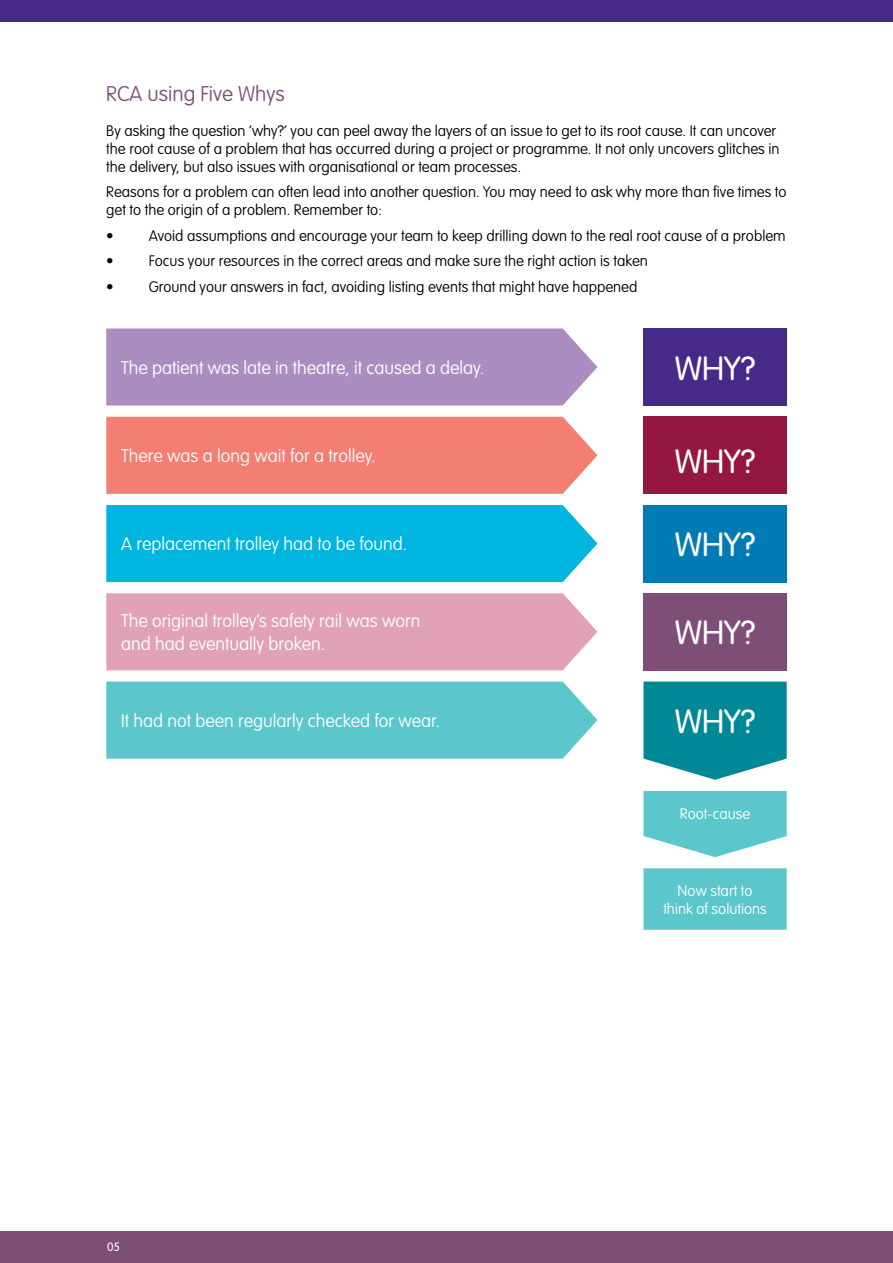
<style>
.page{position:relative;width:893px;height:1263px;background:#fff}
.page>*{position:absolute;margin:0;border:0;box-sizing:border-box;transform-origin:0 0}
.t1{font:300 33px "VAG Rounded";color:#fff}
.t2{font:100 21px "VAG Rounded";color:#7e4e78}
.t3{font:100 18px/22.5px "VAG Rounded";color:#fff}
.t4{font:100 15px/18px "VAG Rounded";color:#000}
.t5{font:100 15px/18px "VAG Rounded";color:#fff;text-align:center}
.t6{font:300 12px "VAG Rounded";color:#fff}
</style>
<div class="page">
<div style="left:0;top:0;width:893px;height:21px;background:#462a88"></div>
<div style="left:0;top:1231px;width:893px;height:32px;background:#7e4e78"></div>
<div style="left:106px;top:328px;width:491px;height:78px;background:#ab8dc2"></div>
<div style="left:106px;top:417px;width:491px;height:77px;background:#f47e72"></div>
<div style="left:106px;top:505px;width:491px;height:77px;background:#00b5df"></div>
<div style="left:106px;top:593px;width:491px;height:77px;background:#e0a2b4"></div>
<div style="left:106px;top:681px;width:491px;height:78px;background:#5bc6cc"></div>
<div style="left:643px;top:328px;width:144px;height:78px;background:#462a88"></div>
<div style="left:643px;top:417px;width:144px;height:77px;background:#951740"></div>
<div style="left:643px;top:505px;width:144px;height:77px;background:#007bb6"></div>
<div style="left:643px;top:593px;width:144px;height:77px;background:#7e4e78"></div>
<svg style="left:643px;top:681px;width:144px;height:99px;background:#1f96a2"></svg>
<svg style="left:643px;top:791px;width:144px;height:66px"></svg>
<div style="left:643px;top:868px;width:144px;height:62px;background:#5bc6cc"></div>
<h2 class="t2" style="left:106px;top:82px;width:180px">RCA using Five Whys</h2>
<p class="t4" style="left:106px;top:122px;width:675px">By asking the question ‘why?’ you can peel away the layers of an issue to get to its root cause. It can uncover the root cause of a problem that has occurred during a project or programme. It not only uncovers glitches in the delivery, but also issues with organisational or team processes.</p>
<p class="t4" style="left:106px;top:183px;width:682px">Reasons for a problem can often lead into another question. You may need to ask why more than five times to get to the origin of a problem. Remember to:</p>
<p class="t4" style="left:106px;top:227px;width:681px">• Avoid assumptions and encourage your team to keep drilling down to the real root cause of a problem</p>
<p class="t4" style="left:106px;top:252px;width:543px">• Focus your resources in the correct areas and make sure the right action is taken</p>
<p class="t4" style="left:106px;top:278px;width:533px">• Ground your answers in fact, avoiding listing events that might have happened</p>
<p class="t3" style="left:121px;top:357px;width:364px">The patient was late in theatre, it caused a delay.</p>
<p class="t3" style="left:121px;top:445px;width:256px">There was a long wait for a trolley.</p>
<p class="t3" style="left:121px;top:533px;width:287px">A replacement trolley had to be found.</p>
<p class="t3" style="left:121px;top:610px;width:301px">The original trolley’s safety rail was worn and had eventually broken.</p>
<p class="t3" style="left:121px;top:710px;width:320px">It had not been regularly checked for wear.</p>
<p class="t6" style="left:107px;top:1240px;width:14px">05</p>
<h1 class="t1" style="left:675px;top:349px;width:82px">WHY?</h1>
<h1 class="t1" style="left:675px;top:443px;width:82px">WHY?</h1>
<h1 class="t1" style="left:675px;top:526px;width:82px">WHY?</h1>
<h1 class="t1" style="left:675px;top:614px;width:82px">WHY?</h1>
<h1 class="t1" style="left:675px;top:702px;width:82px">WHY?</h1>
<p class="t5" style="left:680px;top:806px;width:72px">Root-cause</p>
<p class="t5" style="left:663px;top:882px;width:105px">Now start to think of solutions</p>
</div>
